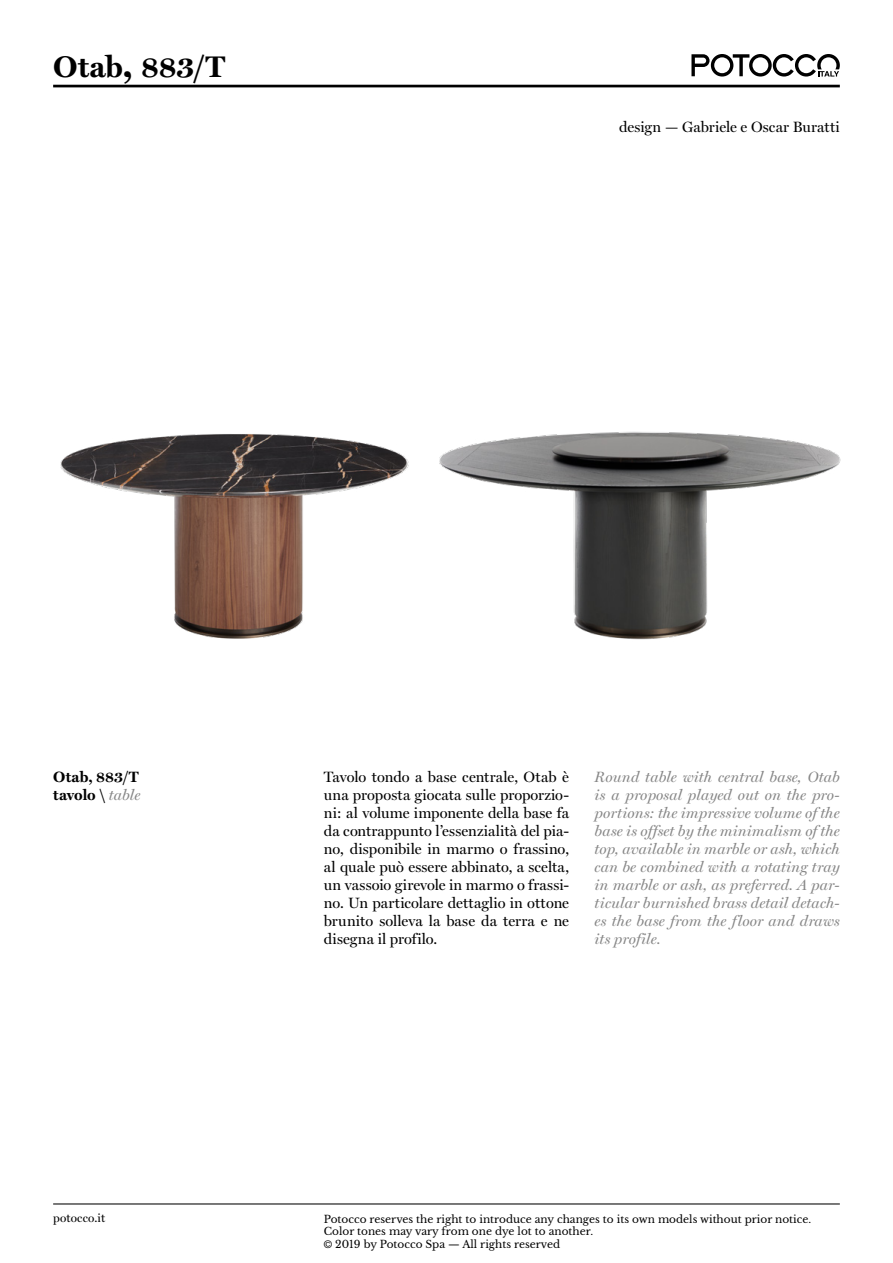
<style>
.page{position:relative;width:893px;height:1263px;background:#fff}
.page>*{position:absolute;margin:0;border:0;box-sizing:border-box;transform-origin:0 0}
.t1{font:700 30px "Miller Text";color:#000}
.t2{font:15px/18px "Miller Display";letter-spacing:.005em;color:#000;text-align:justify}
.t3{font:italic 15px/18px "Miller Display";letter-spacing:.01em;color:#878787;text-align:justify}
.t4{font:700 15px/18px "Miller Text";color:#000}
.t5{font:12px "Miller Display";letter-spacing:.015em;color:#000}
.t6{font:10.5px/12.6px "Libre Baskerville";color:#000}
.s1{font-size:36px}
.s2{font-family:"Miller Display";font-weight:400;font-style:italic;color:#878787}
.s3{font-family:"Helvetica Neue LT Std"}
</style>
<div class="page">
<img style="left:60px;top:434px;width:349px;height:205px">
<img style="left:439px;top:431px;width:402px;height:209px">
<hr style="left:53px;top:1203px;width:787px;height:1px;background:#000">
<hr style="left:53px;top:85px;width:787px;height:2px;background:#000">
<svg style="left:691px;top:54px;width:149px;height:23px"></svg>
<h1 class="t1" style="left:53px;top:49px;width:174px">Otab<span class="s1">,</span> 883/T</h1>
<p class="t2" style="left:619px;top:117px;width:222px">design — Gabriele e Oscar Buratti</p>
<p class="t4" style="left:53px;top:767px;width:89px">Otab, 883/T tavolo \ <span class="s2">table</span></p>
<p class="t2" style="left:324px;top:768px;width:247px">Tavolo tondo a base centrale, Otab è una proposta giocata sulle proporzio&shy;ni: al volume imponente della base fa da contrappunto l’essenzialità del pia&shy;no, disponibile in marmo o frassino, al quale può essere abbinato, a scelta, un vassoio girevole in marmo o frassi&shy;no. Un particolare dettaglio in ottone brunito solleva la base da terra e ne disegna il profilo.</p>
<p class="t3" style="left:595px;top:767px;width:247px">Round table with central base, Otab is a proposal played out on the pro&shy;portions: the impressive volume of the base is offset by the minimalism of the top, available in marble or ash, which can be combined with a rotating tray in marble or ash, as preferred. A par&shy;ticular burnished brass detail detach&shy;es the base from the floor and draws its profile.</p>
<p class="t5" style="left:53px;top:1210px;width:54px">potocco.it</p>
<p class="t6" style="left:324px;top:1212px;width:489px">Potocco reserves the right to introduce any changes to its own models without prior notice.<br>Color tones may vary from one dye lot to another.<br><span class="s3">©</span> 2019 by Potocco Spa — All rights reserved</p>
</div>
